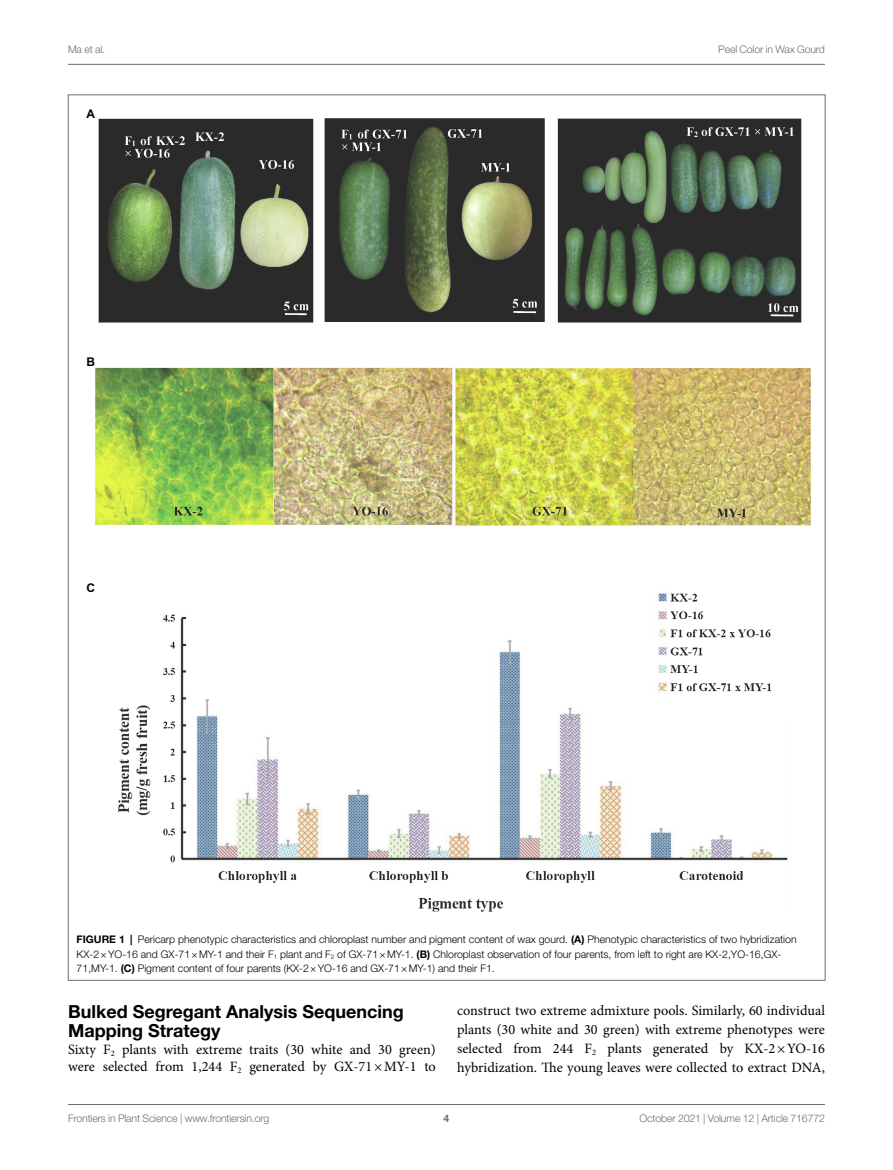
<style>
.page{position:relative;width:893px;height:1170px;background:#fff}
.page>*{position:absolute;margin:0;border:0;box-sizing:border-box;transform-origin:0 0}
.HEAD_2{font:700 18px/18.8px "Helvetica Neue LT Std";color:#000}
.TEXT_FLUSH{font:14.25px/18.8px "Minion Pro";color:#000}
.t1{font:700 12px "Arial";color:#000}
.FIG_LEG{font:300 10.5px/14.2px "Helvetica Neue LT Std";color:#000}
.t2{font:300 10.5px "Helvetica Neue LT Std";letter-spacing:-.015em;color:#6d6e71}
.t3{font:700 10.5px "Helvetica Neue LT Std";color:#6d6e71}
.s1{font-weight:700}
</style>
<div class="page">
<hr style="left:68px;top:64px;width:757px;height:1px;background:#6d6e71">
<hr style="left:68px;top:1104px;width:757px;height:1px;background:#6d6e71">
<img style="left:95px;top:118px;width:716px;height:794px">
<p class="t2" style="left:68px;top:42px;width:39px">Ma et al.</p>
<p class="t2" style="left:718px;top:42px;width:108px">Peel Color in Wax Gourd</p>
<p class="t1" style="left:87px;top:106px;width:10px">A</p>
<p class="t1" style="left:87px;top:353px;width:10px">B</p>
<p class="t1" style="left:87px;top:579px;width:10px">C</p>
<p class="FIG_LEG" style="left:77px;top:932px;width:721px"><span class="s1">FIGURE 1 |</span> Pericarp phenotypic characteristics and chloroplast number and pigment content of wax gourd. <span class="s1">(A)</span> Phenotypic characteristics of two hybridization<br>KX-2×YO-16 and GX-71×MY-1 and their F<sub>1</sub> plant and F<sub>2</sub> of GX-71×MY-1. <span class="s1">(B)</span> Chloroplast observation of four parents, from left to right are KX-2,YO-16,GX-<br>71,MY-1. <span class="s1">(C)</span> Pigment content of four parents (KX-2×YO-16 and GX-71×MY-1) and their F1.</p>
<p class="HEAD_2" style="left:68px;top:1001px;width:337px">Bulked Segregant Analysis Sequencing<br>Mapping Strategy</p>
<p class="TEXT_FLUSH" style="left:68px;top:1040px;width:369px;line-height:17.2px">Sixty F<sub>2</sub> plants with extreme traits (30 white and 30 green) were selected from 1,244 F<sub>2</sub> generated by GX-71×MY-1 to</p>
<p class="TEXT_FLUSH" style="left:457px;top:1001px;width:369px;text-align:justify">construct two extreme admixture pools. Similarly, 60 individual plants (30 white and 30 green) with extreme phenotypes were selected from 244 F<sub>2</sub> plants generated by KX-2×YO-16 hybridization. The young leaves were collected to extract DNA,</p>
<p class="t2" style="left:68px;top:1111px;width:203px">Frontiers in Plant Science | www.frontiersin.org</p>
<p class="t3" style="left:444px;top:1111px;width:7px">4</p>
<p class="t2" style="left:640px;top:1111px;width:187px">October 2021 | Volume 12 | Article 716772</p>
</div>
